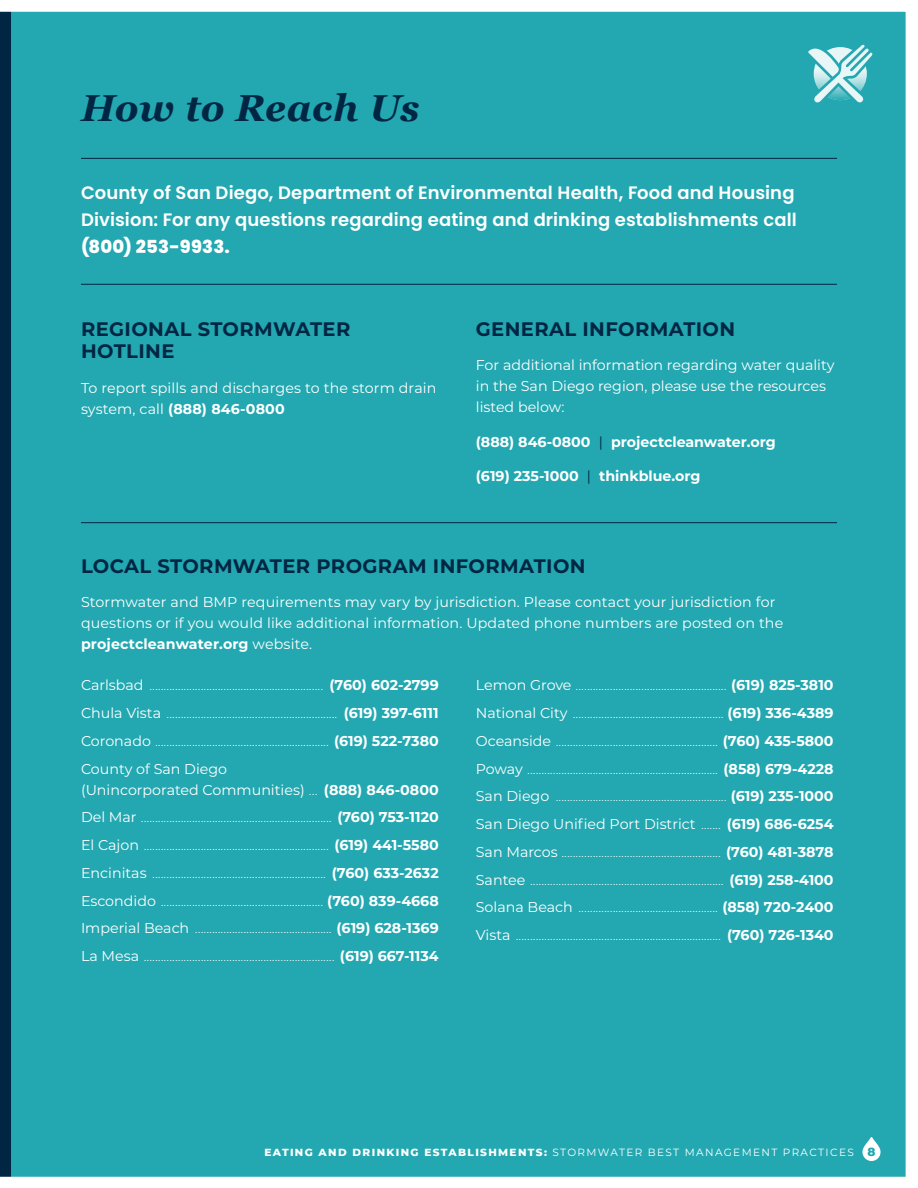
<style>
.page{position:relative;width:918px;height:1188px;background:#fff}
.page>*{position:absolute;margin:0;border:0;box-sizing:border-box;transform-origin:0 0}
.t1{font:italic 700 37.5px "Georgia";letter-spacing:.005em;color:#002644}
.Sidebar_Title{font:700 19.5px/22.5px "Montserrat";letter-spacing:.02em;color:#002644}
.Body{font:600 18px/27px "Poppins";letter-spacing:.005em;color:#fff}
.t2{font:300 14.25px "Montserrat";color:#fff}
.t3{font:14.25px/21px "Montserrat";color:#fff}
.t4{font:700 14.25px "Montserrat";color:#fff}
.t5{font:10.5px "Montserrat";letter-spacing:.13em;color:#fff}
.s1{font-weight:800}
.s2{font-weight:700}
.s3{font-weight:400;color:#002644}
.s4{font-weight:400}
.s5{font-weight:300}
.s6{font-weight:800;font-size:12px;color:#23a8b1}
</style>
<div class="page">
<div style="left:0;top:11px;width:906px;height:1166px;background:#23a8b1"></div>
<svg style="left:805px;top:42px;width:71px;height:63px;background:#71c6cc"></svg>
<svg style="left:862px;top:1137px;width:19px;height:24px"></svg>
<p class="t1" style="left:81px;top:80px;width:340px">How to Reach Us</p>
<p class="Body" style="left:81px;top:180px;width:717px">County of San Diego, Department of Environmental Health, Food and Housing<br>Division: For any questions regarding eating and drinking establishments call <span class="s1">(800) 253-9933.</span></p>
<p class="Sidebar_Title" style="left:81px;top:317px;width:271px">REGIONAL STORMWATER<br>HOTLINE</p>
<p class="t3" style="left:81px;top:377px;width:357px">To report spills and discharges to the storm drain system, call <span class="s2">(888) 846-0800</span></p>
<p class="Sidebar_Title" style="left:476px;top:317px;width:261px">GENERAL INFORMATION</p>
<p class="t3" style="left:476px;top:354px;width:360px">For additional information regarding water quality in the San Diego region, please use the resources listed below:</p>
<p class="t4" style="left:476px;top:431px;width:301px">(888) 846-0800 <span class="s3">|</span> projectcleanwater.org</p>
<p class="t4" style="left:476px;top:466px;width:226px">(619) 235-1000 <span class="s3">|</span> thinkblue.org</p>
<p class="Sidebar_Title" style="left:81px;top:553px;width:506px">LOCAL STORMWATER PROGRAM INFORMATION</p>
<p class="t3" style="left:81px;top:591px;width:704px">Stormwater and BMP requirements may vary by jurisdiction. Please contact your jurisdiction for questions or if you would like additional information. Updated phone numbers are posted on the <span class="s2">projectcleanwater.org</span> website.</p>
<p class="t2" style="left:81px;top:676px;width:359px"><span class="s4">Carlsbad</span> ............................................................. <span class="s2">(760) 602-2799</span></p>
<p class="t2" style="left:81px;top:703px;width:359px"><span class="s4">Chula Vista</span> ............................................................ <span class="s2">(619) 397-6111</span></p>
<p class="t2" style="left:81px;top:731px;width:359px"><span class="s4">Coronado</span> ............................................................. <span class="s2">(619) 522-7380</span></p>
<p class="t3" style="left:81px;top:757px;width:359px">County of San Diego<br>(Unincorporated Communities) <span class="s5">...</span> <span class="s2">(888) 846-0800</span></p>
<p class="t2" style="left:81px;top:808px;width:359px"><span class="s4">Del Mar</span> ................................................................... <span class="s2">(760) 753-1120</span></p>
<p class="t2" style="left:81px;top:835px;width:359px"><span class="s4">El Cajon</span> ................................................................. <span class="s2">(619) 441-5580</span></p>
<p class="t2" style="left:81px;top:863px;width:359px"><span class="s4">Encinitas</span> ............................................................. <span class="s2">(760) 633-2632</span></p>
<p class="t2" style="left:81px;top:891px;width:359px"><span class="s4">Escondido</span> ......................................................... <span class="s2">(760) 839-4668</span></p>
<p class="t2" style="left:81px;top:919px;width:359px"><span class="s4">Imperial Beach</span> ................................................ <span class="s2">(619) 628-1369</span></p>
<p class="t2" style="left:81px;top:946px;width:359px"><span class="s4">La Mesa</span> ................................................................... <span class="s2">(619) 667-1134</span></p>
<p class="t2" style="left:476px;top:676px;width:359px"><span class="s4">Lemon Grove</span> ..................................................... <span class="s2">(619) 825-3810</span></p>
<p class="t2" style="left:476px;top:703px;width:359px"><span class="s4">National City</span> ..................................................... <span class="s2">(619) 336-4389</span></p>
<p class="t2" style="left:476px;top:731px;width:359px"><span class="s4">Oceanside</span> ......................................................... <span class="s2">(760) 435-5800</span></p>
<p class="t2" style="left:476px;top:759px;width:359px"><span class="s4">Poway</span> ................................................................... <span class="s2">(858) 679-4228</span></p>
<p class="t2" style="left:476px;top:787px;width:359px"><span class="s4">San Diego</span> ............................................................ <span class="s2">(619) 235-1000</span></p>
<p class="t3" style="left:476px;top:813px;width:359px">San Diego Unified Port District <span class="s5">.......</span> <span class="s2">(619) 686-6254</span></p>
<p class="t2" style="left:476px;top:842px;width:359px"><span class="s4">San Marcos</span> ........................................................ <span class="s2">(760) 481-3878</span></p>
<p class="t2" style="left:476px;top:870px;width:359px"><span class="s4">Santee</span> .................................................................... <span class="s2">(619) 258-4100</span></p>
<p class="t2" style="left:476px;top:898px;width:359px"><span class="s4">Solana Beach</span> ................................................. <span class="s2">(858) 720-2400</span></p>
<p class="t2" style="left:476px;top:925px;width:359px"><span class="s4">Vista</span> ........................................................................ <span class="s2">(760) 726-1340</span></p>
<p class="t5" style="left:264px;top:1145px;width:613px"><span class="s1">EATING AND DRINKING ESTABLISHMENTS:</span> STORMWATER BEST MANAGEMENT PRACTICES <span class="s6">8</span></p>
</div>
